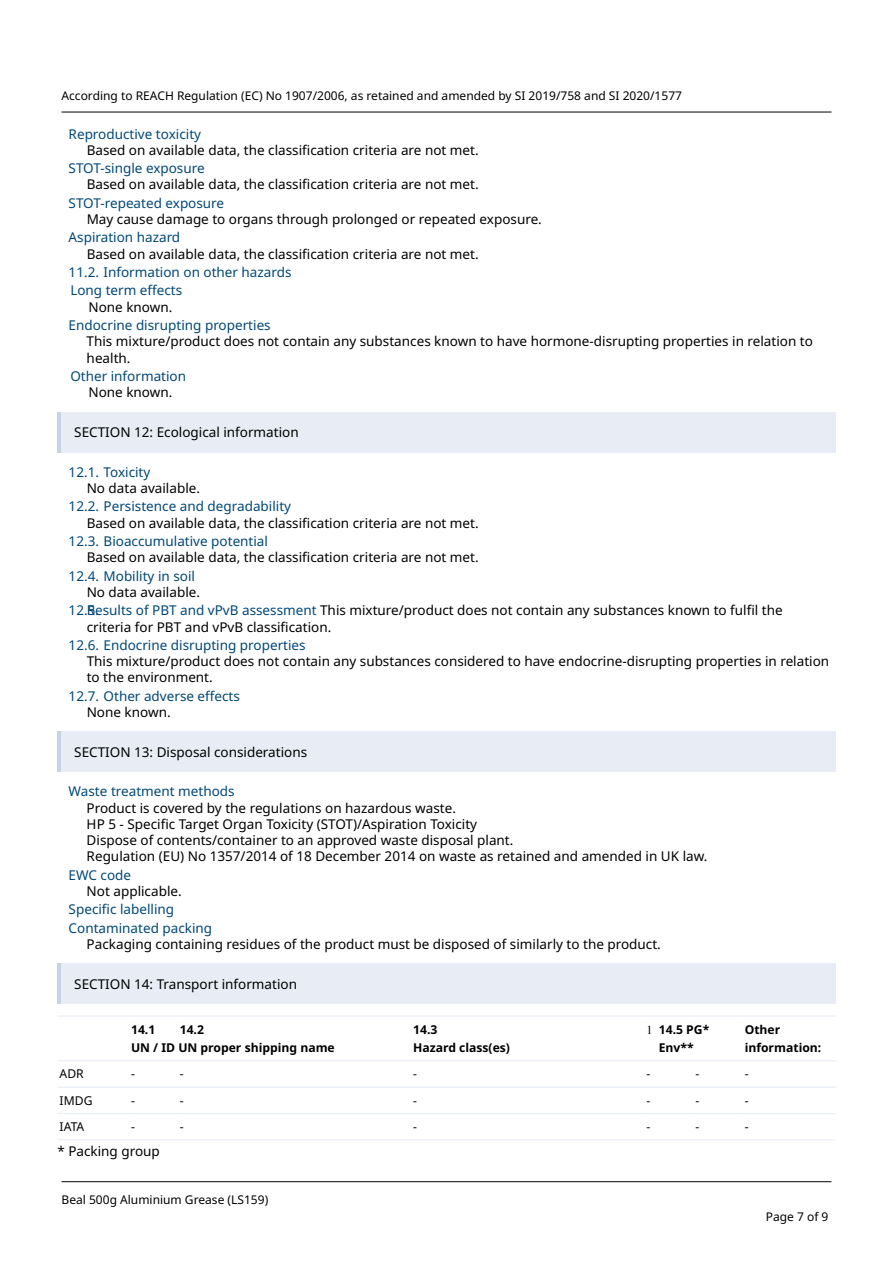
<style>
.page{position:relative;width:893px;height:1263px;background:#fff}
.page>*{position:absolute;margin:0;border:0;box-sizing:border-box;transform-origin:0 0}
.t1{font:13.5px/16.2px "Noto Sans";color:#000}
.t2{font:13.5px/18.3px "Noto Sans";color:#004878}
.t3{font:700 12.15px/18.6px "Noto Sans";color:#000}
.t4{font:12.15px "Noto Sans";color:#000}
.t5{font:12px "Noto Sans";color:#000}
.s1{color:#004878}
.s2{font-family:"Times New Roman";font-weight:400}
</style>
<div class="page">
<hr style="left:62px;top:112px;width:769px;height:1px;background:#000">
<hr style="left:62px;top:1181px;width:769px;height:1px;background:#000">
<div style="left:57px;top:412px;width:778px;height:40px;background:#e8edf5"></div>
<hr style="left:57px;top:412px;width:4px;height:40px;background:#c5d3e4">
<div style="left:57px;top:731px;width:778px;height:41px;background:#e8edf5"></div>
<hr style="left:57px;top:731px;width:4px;height:41px;background:#c5d3e4">
<div style="left:57px;top:963px;width:778px;height:41px;background:#e8edf5"></div>
<hr style="left:57px;top:963px;width:4px;height:41px;background:#c5d3e4">
<hr style="left:57px;top:1015px;width:72px;height:2px;background:#e8edf5">
<hr style="left:129px;top:1015px;width:48px;height:2px;background:#e8edf5">
<hr style="left:177px;top:1015px;width:234px;height:2px;background:#e8edf5">
<hr style="left:411px;top:1015px;width:233px;height:2px;background:#e8edf5">
<hr style="left:644px;top:1015px;width:49px;height:2px;background:#e8edf5">
<hr style="left:693px;top:1015px;width:49px;height:2px;background:#e8edf5">
<hr style="left:742px;top:1015px;width:93px;height:2px;background:#e8edf5">
<hr style="left:57px;top:1060px;width:72px;height:1px;background:#e8edf5">
<hr style="left:129px;top:1060px;width:48px;height:1px;background:#e8edf5">
<hr style="left:177px;top:1060px;width:234px;height:1px;background:#e8edf5">
<hr style="left:411px;top:1060px;width:233px;height:1px;background:#e8edf5">
<hr style="left:644px;top:1060px;width:49px;height:1px;background:#e8edf5">
<hr style="left:693px;top:1060px;width:49px;height:1px;background:#e8edf5">
<hr style="left:742px;top:1060px;width:93px;height:1px;background:#e8edf5">
<hr style="left:57px;top:1087px;width:72px;height:1px;background:#e8edf5">
<hr style="left:129px;top:1087px;width:48px;height:1px;background:#e8edf5">
<hr style="left:177px;top:1087px;width:234px;height:1px;background:#e8edf5">
<hr style="left:411px;top:1087px;width:233px;height:1px;background:#e8edf5">
<hr style="left:644px;top:1087px;width:49px;height:1px;background:#e8edf5">
<hr style="left:693px;top:1087px;width:49px;height:1px;background:#e8edf5">
<hr style="left:742px;top:1087px;width:93px;height:1px;background:#e8edf5">
<hr style="left:57px;top:1113px;width:72px;height:1px;background:#e8edf5">
<hr style="left:129px;top:1113px;width:48px;height:1px;background:#e8edf5">
<hr style="left:177px;top:1113px;width:234px;height:1px;background:#e8edf5">
<hr style="left:411px;top:1113px;width:233px;height:1px;background:#e8edf5">
<hr style="left:644px;top:1113px;width:49px;height:1px;background:#e8edf5">
<hr style="left:693px;top:1113px;width:49px;height:1px;background:#e8edf5">
<hr style="left:742px;top:1113px;width:93px;height:1px;background:#e8edf5">
<hr style="left:57px;top:1139px;width:72px;height:1px;background:#e8edf5">
<hr style="left:129px;top:1139px;width:48px;height:1px;background:#e8edf5">
<hr style="left:177px;top:1139px;width:234px;height:1px;background:#e8edf5">
<hr style="left:411px;top:1139px;width:233px;height:1px;background:#e8edf5">
<hr style="left:644px;top:1139px;width:49px;height:1px;background:#e8edf5">
<hr style="left:693px;top:1139px;width:49px;height:1px;background:#e8edf5">
<hr style="left:742px;top:1139px;width:93px;height:1px;background:#e8edf5">
<p class="t5" style="left:62px;top:87px;width:622px">According to REACH Regulation (EC) No 1907/2006, as retained and amended by SI 2019/758 and SI 2020/1577</p>
<p class="t2" style="left:69px;top:125px;width:134px">Reproductive toxicity</p>
<p class="t1" style="left:87px;top:142px;width:393px">Based on available data, the classification criteria are not met.</p>
<p class="t2" style="left:69px;top:159px;width:137px">STOT-single exposure</p>
<p class="t1" style="left:87px;top:177px;width:393px">Based on available data, the classification criteria are not met.</p>
<p class="t2" style="left:69px;top:194px;width:157px">STOT-repeated exposure</p>
<p class="t1" style="left:87px;top:211px;width:456px">May cause damage to organs through prolonged or repeated exposure.</p>
<p class="t2" style="left:69px;top:229px;width:113px">Aspiration hazard</p>
<p class="t1" style="left:87px;top:246px;width:393px">Based on available data, the classification criteria are not met.</p>
<p class="t2" style="left:69px;top:263px;width:224px">11.2. Information on other hazards<br>Long term effects</p>
<p class="t1" style="left:88px;top:299px;width:85px">None known.</p>
<p class="t2" style="left:69px;top:317px;width:204px">Endocrine disrupting properties</p>
<p class="t1" style="left:87px;top:334px;width:727px">This mixture/product does not contain any substances known to have hormone-disrupting properties in relation to health.</p>
<p class="t2" style="left:70px;top:367px;width:117px">Other information</p>
<p class="t1" style="left:88px;top:385px;width:85px">None known.</p>
<p class="t1" style="left:74px;top:424px;width:226px">SECTION 12: Ecological information</p>
<p class="t2" style="left:69px;top:463px;width:83px">12.1. Toxicity</p>
<p class="t1" style="left:87px;top:480px;width:115px">No data available.</p>
<p class="t2" style="left:69px;top:498px;width:224px">12.2. Persistence and degradability</p>
<p class="t1" style="left:87px;top:515px;width:393px">Based on available data, the classification criteria are not met.</p>
<p class="t2" style="left:69px;top:532px;width:201px">12.3. Bioaccumulative potential</p>
<p class="t1" style="left:87px;top:550px;width:393px">Based on available data, the classification criteria are not met.</p>
<p class="t2" style="left:69px;top:567px;width:128px">12.4. Mobility in soil</p>
<p class="t1" style="left:87px;top:583px;width:697px;line-height:18.6px">No data available.<br><span class="s1">Results of PBT and vPvB assessment</span> This mixture/product does not contain any substances known to fulfil the</p>
<p class="t1" style="left:87px;top:619px;width:246px">criteria for PBT and vPvB classification.</p>
<p class="t2" style="left:69px;top:602px;width:32px">12.5.</p>
<p class="t2" style="left:69px;top:636px;width:238px">12.6. Endocrine disrupting properties</p>
<p class="t1" style="left:87px;top:653px;width:744px">This mixture/product does not contain any substances considered to have endocrine-disrupting properties in relation to the environment.</p>
<p class="t2" style="left:69px;top:687px;width:173px">12.7. Other adverse effects</p>
<p class="t1" style="left:87px;top:704px;width:85px">None known.</p>
<p class="t1" style="left:74px;top:744px;width:234px">SECTION 13: Disposal considerations</p>
<p class="t2" style="left:69px;top:783px;width:167px">Waste treatment methods</p>
<p class="t1" style="left:87px;top:800px;width:622px">Product is covered by the regulations on hazardous waste.<br>HP 5 - Specific Target Organ Toxicity (STOT)/Aspiration Toxicity<br>Dispose of contents/container to an approved waste disposal plant.<br>Regulation (EU) No 1357/2014 of 18 December 2014 on waste as retained and amended in UK law.</p>
<p class="t2" style="left:69px;top:866px;width:64px">EWC code</p>
<p class="t1" style="left:87px;top:883px;width:97px">Not applicable.</p>
<p class="t2" style="left:69px;top:901px;width:145px">Specific labelling<br>Contaminated packing</p>
<p class="t1" style="left:87px;top:936px;width:575px">Packaging containing residues of the product must be disposed of similarly to the product.</p>
<p class="t1" style="left:74px;top:976px;width:224px">SECTION 14: Transport information</p>
<p class="t3" style="left:131px;top:1020px;width:26px">14.1</p>
<p class="t3" style="left:131px;top:1020px;width:205px;text-indent:49px">14.2<br>UN / ID UN proper shipping name</p>
<p class="t3" style="left:413px;top:1020px;width:98px">14.3<br>Hazard class(es)</p>
<p class="t3" style="left:646px;top:1020px;width:64px;text-align:center"><span class="s2">1</span> 14.5 PG*<br>Env**</p>
<p class="t3" style="left:744px;top:1020px;width:78px">Other information:</p>
<p class="t4" style="left:60px;top:1065px;width:26px">ADR</p>
<p class="t4" style="left:131px;top:1065px;width:5px">-</p>
<p class="t4" style="left:180px;top:1065px;width:5px">-</p>
<p class="t4" style="left:413px;top:1065px;width:5px">-</p>
<p class="t4" style="left:646px;top:1065px;width:5px">-</p>
<p class="t4" style="left:695px;top:1065px;width:5px">-</p>
<p class="t4" style="left:744px;top:1065px;width:5px">-</p>
<p class="t4" style="left:60px;top:1092px;width:34px">IMDG</p>
<p class="t4" style="left:131px;top:1092px;width:5px">-</p>
<p class="t4" style="left:180px;top:1092px;width:5px">-</p>
<p class="t4" style="left:413px;top:1092px;width:5px">-</p>
<p class="t4" style="left:646px;top:1092px;width:5px">-</p>
<p class="t4" style="left:695px;top:1092px;width:5px">-</p>
<p class="t4" style="left:744px;top:1092px;width:5px">-</p>
<p class="t4" style="left:60px;top:1118px;width:26px">IATA</p>
<p class="t4" style="left:131px;top:1118px;width:5px">-</p>
<p class="t4" style="left:180px;top:1118px;width:5px">-</p>
<p class="t4" style="left:413px;top:1118px;width:5px">-</p>
<p class="t4" style="left:646px;top:1118px;width:5px">-</p>
<p class="t4" style="left:695px;top:1118px;width:5px">-</p>
<p class="t4" style="left:744px;top:1118px;width:5px">-</p>
<p class="t1" style="left:57px;top:1143px;width:104px">* Packing group</p>
<p class="t5" style="left:62px;top:1191px;width:208px">Beal 500g Aluminium Grease (LS159)</p>
<p class="t5" style="left:765px;top:1208px;width:64px">Page 7 of 9</p>
</div>
